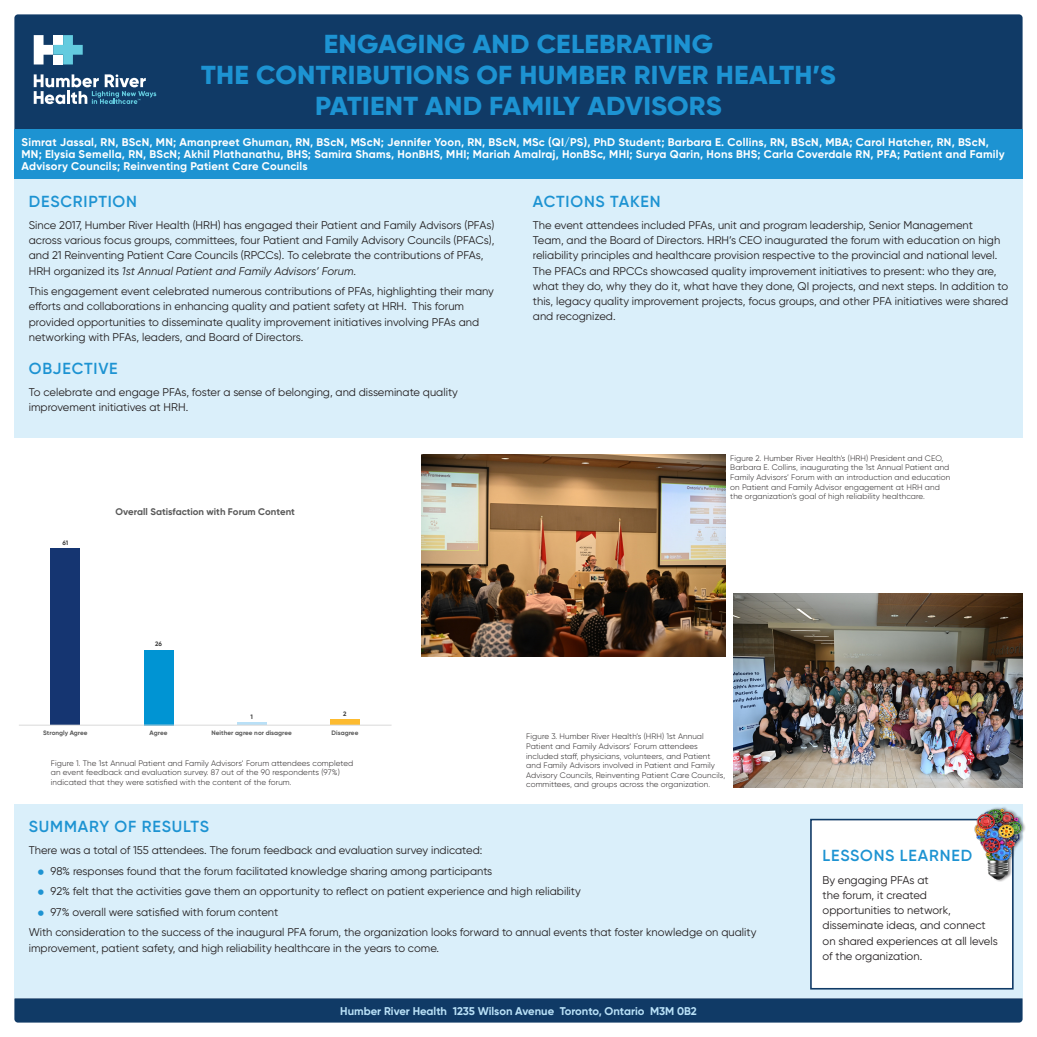
<style>
.page{position:relative;width:1037px;height:1037px;background:#fff}
.page>*{position:absolute;margin:0;border:0;box-sizing:border-box;transform-origin:0 0}
.t1{font:800 26px/31.2px "Gilroy";letter-spacing:.01em;color:#1d93d2;text-align:center;scale:1.05 1}
.Heading{font:600 16px "Gilroy";letter-spacing:.05em;color:#1d93d2}
.Paragraph{font:11.2px/15.2px "Gilroy";color:#231f20}
.Author_list{font:700 11.2px/12px "Gilroy";letter-spacing:.02em;color:#fff}
.Paragraph-2{font:700 11.2px "Gilroy";color:#b9e1f7}
.t2{font:700 9.6px "Gilroy";color:#595959}
.Table_Figure_Caption{font:300 8px/9.6px "Gilroy";letter-spacing:.01em;color:#231f20}
.t3{font:700 6.4px "Gilroy";color:#595959}
.t4{font:700 6.4px "Gilroy";color:#404040}
.s1{font-style:italic}
</style>
<div class="page">
<div style="left:14px;top:14px;width:1008px;height:116px;background:#103a66"></div>
<svg style="left:34px;top:35px;width:49px;height:29px"></svg>
<svg style="left:34px;top:74px;width:122px;height:30px"></svg>
<div style="left:14px;top:998px;width:1008px;height:24px;background:#103a66"></div>
<div style="left:14px;top:179px;width:1008px;height:259px;background:#daeffa"></div>
<div style="left:14px;top:804px;width:1008px;height:194px;background:#daeffa"></div>
<div style="left:14px;top:130px;width:1008px;height:49px;background:#1d93d2"></div>
<div style="left:810px;top:818px;width:204px;height:172px;background:#fff"></div>
<img style="left:973px;top:805px;width:52px;height:79px">
<img style="left:421px;top:454px;width:304px;height:203px">
<img style="left:734px;top:593px;width:288px;height:194px">
<div style="left:51px;top:548px;width:29px;height:177px;background:#153571"></div>
<div style="left:144px;top:650px;width:29px;height:75px;background:#0094d3"></div>
<hr style="left:237px;top:722px;width:29px;height:3px;background:#b9e0f7">
<div style="left:330px;top:719px;width:30px;height:6px;background:#fdbb30"></div>
<hr style="left:19px;top:725px;width:373px;height:1px;background:#d9d9d9">
<p class="t1" style="left:201px;top:28px;width:606px">ENGAGING AND CELEBRATING<br>THE CONTRIBUTIONS OF HUMBER RIVER HEALTH’S<br>PATIENT AND FAMILY ADVISORS</p>
<p class="Author_list" style="left:22px;top:136px;width:984px">Simrat Jassal, RN, BScN, MN; Amanpreet Ghuman, RN, BScN, MScN; Jennifer Yoon, RN, BScN, MSc (QI/PS), PhD Student; Barbara E. Collins, RN, BScN, MBA; Carol Hatcher, RN, BScN,<br>MN; Elysia Semella, RN, BScN; Akhil Plathanathu, BHS; Samira Shams, HonBHS, MHI; Mariah Amalraj, HonBSc, MHI; Surya Qarin, Hons BHS; Carla Coverdale RN, PFA; Patient and Family<br>Advisory Councils; Reinventing Patient Care Councils</p>
<p class="Heading" style="left:29px;top:191px;width:110px">DESCRIPTION</p>
<p class="Paragraph" style="left:29px;top:217px;width:467px">Since 2017, Humber River Health (HRH) has engaged their Patient and Family Advisors (PFAs) across various focus groups, committees, four Patient and Family Advisory Councils (PFACs), and 21 Reinventing Patient Care Councils (RPCCs). To celebrate the contributions of PFAs, HRH organized its <span class="s1">1st Annual Patient and Family Advisors’ Forum</span>.</p>
<p class="Paragraph" style="left:29px;top:283px;width:467px">This engagement event celebrated numerous contributions of PFAs, highlighting their many efforts and collaborations in enhancing quality and patient safety at HRH. This forum provided opportunities to disseminate quality improvement initiatives involving PFAs and networking with PFAs, leaders, and Board of Directors.</p>
<p class="Heading" style="left:29px;top:358px;width:90px">OBJECTIVE</p>
<p class="Paragraph" style="left:29px;top:384px;width:431px">To celebrate and engage PFAs, foster a sense of belonging, and disseminate quality improvement initiatives at HRH.</p>
<p class="t4" style="left:62px;top:539px;width:8px">61</p>
<p class="t2" style="left:116px;top:505px;width:181px">Overall Satisfaction with Forum Content</p>
<p class="Heading" style="left:533px;top:191px;width:129px">ACTIONS TAKEN</p>
<p class="Paragraph" style="left:533px;top:217px;width:477px">The event attendees included PFAs, unit and program leadership, Senior Management<br>Team, and the Board of Directors. HRH’s CEO inaugurated the forum with education on high reliability principles and healthcare provision respective to the provincial and national level.<br>The PFACs and RPCCs showcased quality improvement initiatives to present: who they are, what they do, why they do it, what have they done, QI projects, and next steps. In addition to this, legacy quality improvement projects, focus groups, and other PFA initiatives were shared and recognized.</p>
<p class="Table_Figure_Caption" style="left:730px;top:453px;width:222px">Figure 2. Humber River Health’s (HRH) President and CEO, Barbara E. Collins, inaugurating the 1st Annual Patient and Family Advisors’ Forum with an introduction and education on Patient and Family Advisor engagement at HRH and the organization’s goal of high reliability healthcare.</p>
<p class="t4" style="left:155px;top:640px;width:8px">26</p>
<p class="t4" style="left:251px;top:712px;width:4px">1</p>
<p class="t4" style="left:343px;top:709px;width:5px">2</p>
<p class="t3" style="left:43px;top:729px;width:46px">Strongly Agree</p>
<p class="t3" style="left:150px;top:729px;width:19px">Agree</p>
<p class="t3" style="left:212px;top:729px;width:82px">Neither agree nor disagree</p>
<p class="t3" style="left:332px;top:729px;width:28px">Disagree</p>
<p class="Table_Figure_Caption" style="left:51px;top:758px;width:304px">Figure 1. The 1st Annual Patient and Family Advisors’ Forum attendees completed an event feedback and evaluation survey. 87 out of the 90 respondents (97%) indicated that they were satisfied with the content of the forum.</p>
<p class="Table_Figure_Caption" style="left:526px;top:732px;width:201px">Figure 3. Humber River Health’s (HRH) 1st Annual Patient and Family Advisors’ Forum attendees included staff, physicians, volunteers, and Patient and Family Advisors involved in Patient and Family Advisory Councils, Reinventing Patient Care Councils, committees, and groups across the organization.</p>
<p class="Heading" style="left:29px;top:816px;width:182px">SUMMARY OF RESULTS</p>
<p class="Paragraph" style="left:29px;top:842px;width:455px">There was a total of 155 attendees. The forum feedback and evaluation survey indicated:</p>
<p class="Paragraph" style="left:50px;top:863px;width:443px">98% responses found that the forum facilitated knowledge sharing among participants</p>
<p class="Paragraph" style="left:50px;top:883px;width:532px">92% felt that the activities gave them an opportunity to reflect on patient experience and high reliability</p>
<p class="Paragraph" style="left:50px;top:904px;width:229px">97% overall were satisfied with forum content</p>
<p class="Paragraph" style="left:29px;top:925px;width:729px">With consideration to the success of the inaugural PFA forum, the organization looks forward to annual events that foster knowledge on quality improvement, patient safety, and high reliability healthcare in the years to come.</p>
<p class="Paragraph-2" style="left:340px;top:1003px;width:358px">Humber River Health 1235 Wilson Avenue Toronto, Ontario M3M 0B2</p>
<p class="Heading" style="left:822px;top:846px;width:151px">LESSONS LEARNED</p>
<p class="Paragraph" style="left:822px;top:872px;width:177px">By engaging PFAs at<br>the forum, it created opportunities to network, disseminate ideas, and connect on shared experiences at all levels of the organization.</p>
</div>
